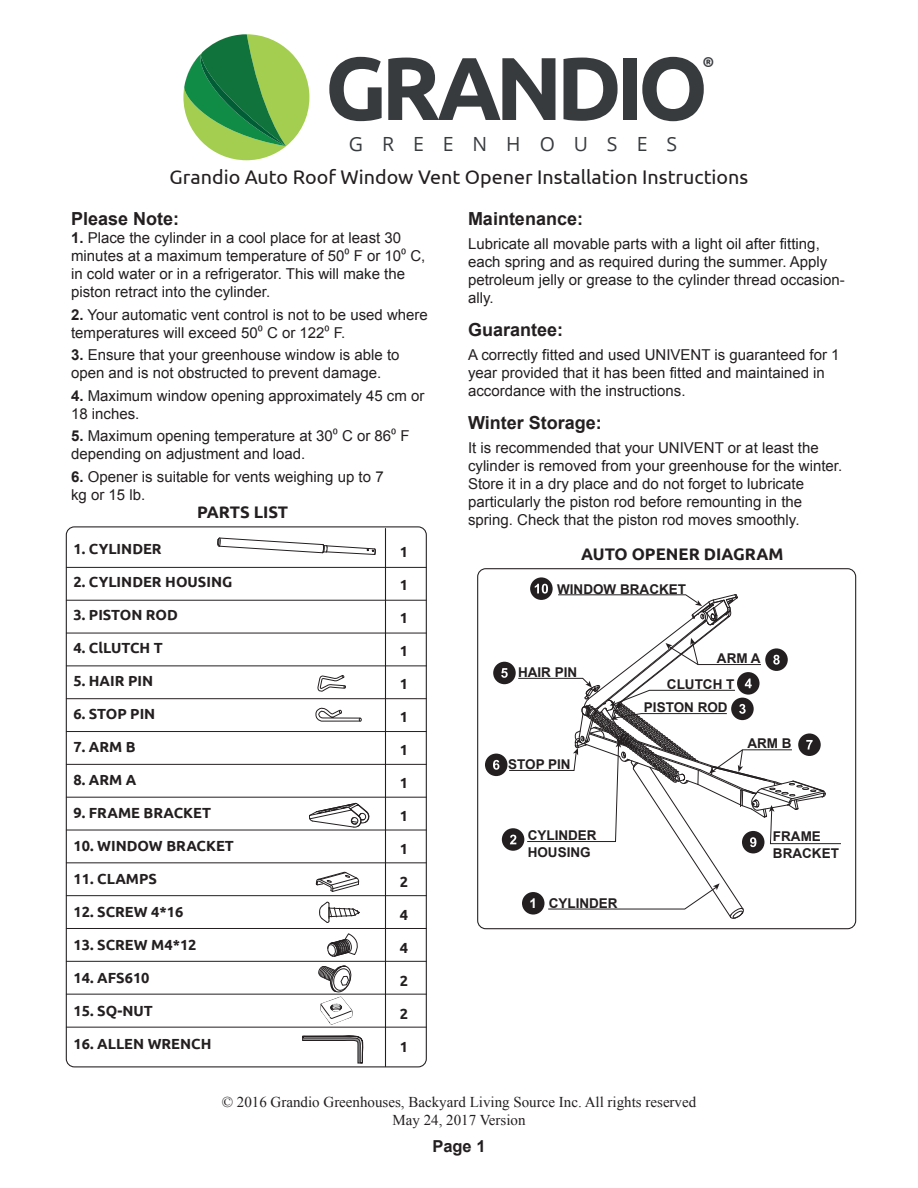
<style>
.page{position:relative;width:918px;height:1188px;background:#fff}
.page>*{position:absolute;margin:0;border:0;box-sizing:border-box;transform-origin:0 0}
.t1{font:700 89.1px "Ubuntu";letter-spacing:-.07em;color:#383b3e}
.t2{font:19.65px "Ubuntu";color:#231f20}
.t3{font:19.5px "Open Sans";letter-spacing:.97em;color:#383b3e}
.t4{font:700 18px "Arial";color:#231f20}
.t5{font:700 16.65px "Ubuntu";color:#231f20}
.t6{font:700 16.5px "Arial";color:#231f20}
.t7{font:15px/18px "Arial";color:#231f20}
.t8{font:15px/18px "Times New Roman";color:#231f20;text-align:center}
.t9{font:700 14.7px "Ubuntu";color:#231f20}
.t10{font:700 14.1px "Ubuntu";color:#383b3e}
.t11{font:700 13.5px/16.2px "Arial";color:#231f20}
.t12{font:700 13.5px "Arial";color:#fff}
.s1{font-weight:700}
.s2{font-family:"Myriad Pro"}
</style>
<div class="page">
<svg style="left:183px;top:34px;width:126px;height:126px"></svg>
<div style="left:477px;top:568px;width:379px;height:361px;border:1px solid #231f20;border-radius:8px"></div>
<svg style="left:309px;top:803px;width:61px;height:25px"></svg>
<svg style="left:315px;top:708px;width:47px;height:14px"></svg>
<svg style="left:317px;top:675px;width:29px;height:17px"></svg>
<svg style="left:319px;top:902px;width:41px;height:21px"></svg>
<svg style="left:327px;top:934px;width:31px;height:23px"></svg>
<svg style="left:217px;top:537px;width:159px;height:18px"></svg>
<hr style="left:66px;top:567px;width:360px;height:1px;background:#231f20">
<hr style="left:66px;top:600px;width:360px;height:1px;background:#231f20">
<hr style="left:66px;top:633px;width:360px;height:1px;background:#231f20">
<hr style="left:66px;top:666px;width:360px;height:1px;background:#231f20">
<hr style="left:66px;top:698px;width:360px;height:1px;background:#231f20">
<hr style="left:66px;top:731px;width:360px;height:1px;background:#231f20">
<hr style="left:66px;top:764px;width:360px;height:1px;background:#231f20">
<hr style="left:66px;top:797px;width:360px;height:1px;background:#231f20">
<hr style="left:66px;top:830px;width:360px;height:1px;background:#231f20">
<hr style="left:66px;top:895px;width:360px;height:1px;background:#231f20">
<hr style="left:66px;top:863px;width:360px;height:1px;background:#231f20">
<hr style="left:66px;top:928px;width:360px;height:1px;background:#231f20">
<hr style="left:66px;top:961px;width:360px;height:1px;background:#231f20">
<hr style="left:66px;top:994px;width:360px;height:1px;background:#231f20">
<hr style="left:66px;top:1027px;width:360px;height:1px;background:#231f20">
<div style="left:485px;top:754px;width:22px;height:22px;background:#231f20;border-radius:50%"></div>
<svg style="left:530px;top:577px;width:23px;height:23px"></svg>
<svg style="left:493px;top:584px;width:348px;height:335px"></svg>
<svg style="left:316px;top:871px;width:43px;height:21px"></svg>
<svg style="left:318px;top:965px;width:35px;height:60px"></svg>
<hr style="left:385px;top:529px;width:1px;height:538px;background:#231f20">
<svg style="left:302px;top:1035px;width:61px;height:28px"></svg>
<h1 class="t1" style="left:325px;top:34px;width:385px">GRANDIO</h1>
<p class="t10" style="left:703px;top:53px;width:13px">®</p>
<h3 class="t3" style="left:349px;top:131px;width:330px">GREENHOUSES</h3>
<h2 class="t2" style="left:170px;top:163px;width:580px">Grandio Auto Roof Window Vent Opener Installation Instructions</h2>
<p class="t4" style="left:71px;top:207px;width:110px">Please Note:</p>
<p class="t7" style="left:71px;top:229px;width:356px"><span class="s1">1.</span> Place the cylinder in a cool place for at least 30 minutes at a maximum temperature of 50<span class="s2">0</span> F or 10<span class="s2">0</span> C, in cold water or in a refrigerator. This will make the piston retract into the cylinder.</p>
<p class="t7" style="left:71px;top:306px;width:358px"><span class="s1">2.</span> Your automatic vent control is not to be used where temperatures will exceed 50<span class="s2">0</span> C or 122<span class="s2">0</span> F.</p>
<p class="t7" style="left:71px;top:346px;width:330px"><span class="s1">3.</span> Ensure that your greenhouse window is able to open and is not obstructed to prevent damage.</p>
<p class="t7" style="left:71px;top:387px;width:355px"><span class="s1">4.</span> Maximum window opening approximately 45 cm or<br>18 inches.</p>
<p class="t7" style="left:71px;top:427px;width:340px"><span class="s1">5.</span> Maximum opening temperature at 30<span class="s2">0</span> C or 86<span class="s2">0</span> F depending on adjustment and load.</p>
<p class="t7" style="left:71px;top:468px;width:314px"><span class="s1">6.</span> Opener is suitable for vents weighing up to 7 kg or 15 lb.</p>
<p class="t4" style="left:468px;top:207px;width:117px">Maintenance:</p>
<p class="t7" style="left:468px;top:235px;width:378px">Lubricate all movable parts with a light oil after fitting, each spring and as required during the summer. Apply petroleum jelly or grease to the cylinder thread occasion&shy;ally.</p>
<p class="t4" style="left:468px;top:318px;width:97px">Guarantee:</p>
<p class="t7" style="left:468px;top:346px;width:373px">A correctly fitted and used UNIVENT is guaranteed for 1 year provided that it has been fitted and maintained in accordance with the instructions.</p>
<p class="t4" style="left:468px;top:411px;width:135px">Winter Storage:</p>
<p class="t7" style="left:468px;top:439px;width:376px">It is recommended that your UNIVENT or at least the cylinder is removed from your greenhouse for the winter.<br>Store it in a dry place and do not forget to lubricate particularly the piston rod before remounting in the spring. Check that the piston rod moves smoothly.</p>
<p class="t5" style="left:197px;top:502px;width:93px">PARTS LIST</p>
<p class="t9" style="left:73px;top:539px;width:90px">1. CYLINDER</p>
<p class="t9" style="left:73px;top:572px;width:160px">2. CYLINDER HOUSING</p>
<p class="t9" style="left:73px;top:605px;width:106px">3. PISTON ROD</p>
<p class="t9" style="left:73px;top:638px;width:91px">4. ClLUTCH T</p>
<p class="t9" style="left:73px;top:671px;width:81px">5. HAIR PIN</p>
<p class="t9" style="left:73px;top:704px;width:83px">6. STOP PIN</p>
<p class="t9" style="left:73px;top:737px;width:64px">7. ARM B</p>
<p class="t9" style="left:73px;top:770px;width:64px">8. ARM A</p>
<p class="t9" style="left:73px;top:803px;width:139px">9. FRAME BRACKET</p>
<p class="t9" style="left:73px;top:836px;width:162px">10. WINDOW BRACKET</p>
<p class="t9" style="left:73px;top:869px;width:85px">11. CLAMPS</p>
<p class="t9" style="left:73px;top:902px;width:112px">12. SCREW 4*16</p>
<p class="t9" style="left:73px;top:935px;width:125px">13. SCREW M4*12</p>
<p class="t9" style="left:73px;top:968px;width:78px">14. AFS610</p>
<p class="t9" style="left:73px;top:1001px;width:81px">15. SQ-NUT</p>
<p class="t9" style="left:73px;top:1034px;width:139px">16. ALLEN WRENCH</p>
<p class="t9" style="left:400px;top:542px;width:10px">1</p>
<p class="t9" style="left:400px;top:575px;width:10px">1</p>
<p class="t9" style="left:400px;top:608px;width:10px">1</p>
<p class="t9" style="left:400px;top:641px;width:10px">1</p>
<p class="t9" style="left:400px;top:674px;width:10px">1</p>
<p class="t9" style="left:400px;top:707px;width:10px">1</p>
<p class="t9" style="left:400px;top:740px;width:10px">1</p>
<p class="t9" style="left:400px;top:773px;width:10px">1</p>
<p class="t9" style="left:400px;top:806px;width:10px">1</p>
<p class="t9" style="left:400px;top:839px;width:10px">1</p>
<p class="t9" style="left:400px;top:872px;width:10px">2</p>
<p class="t9" style="left:400px;top:905px;width:10px">4</p>
<p class="t9" style="left:400px;top:938px;width:10px">4</p>
<p class="t9" style="left:400px;top:971px;width:10px">2</p>
<p class="t9" style="left:400px;top:1004px;width:10px">2</p>
<p class="t9" style="left:400px;top:1037px;width:10px">1</p>
<p class="t5" style="left:581px;top:544px;width:204px">AUTO OPENER DIAGRAM</p>
<p class="t11" style="left:557px;top:581px;width:130px">WINDOW BRACKET</p>
<p class="t11" style="left:518px;top:664px;width:61px">HAIR PIN</p>
<p class="t11" style="left:717px;top:651px;width:45px">ARM A</p>
<p class="t11" style="left:667px;top:676px;width:69px">CLUTCH T</p>
<p class="t11" style="left:508px;top:757px;width:64px">STOP PIN</p>
<p class="t11" style="left:528px;top:828px;width:70px">CYLINDER<br>HOUSING</p>
<p class="t12" style="left:529px;top:894px;width:9px">1</p>
<p class="t11" style="left:549px;top:895px;width:70px">CYLINDER</p>
<p class="t11" style="left:644px;top:699px;width:85px">PISTON ROD</p>
<p class="t11" style="left:747px;top:736px;width:46px">ARM B</p>
<p class="t11" style="left:773px;top:829px;width:67px">FRAME<br>BRACKET</p>
<p class="t8" style="left:222px;top:1093px;width:476px">© 2016 Grandio Greenhouses, Backyard Living Source Inc. All rights reserved<br>May 24, 2017 Version</p>
<p class="t6" style="left:432px;top:1136px;width:55px">Page 1</p>
</div>
